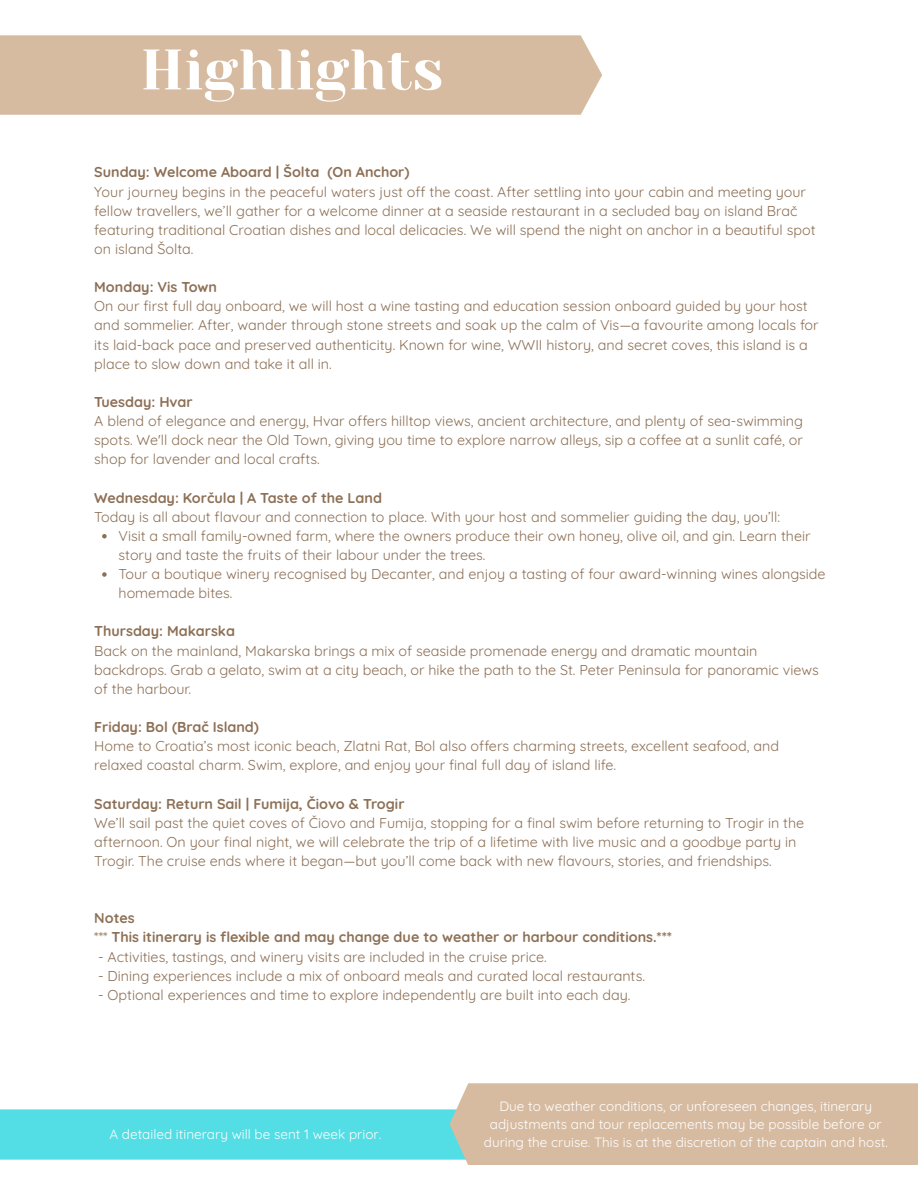
<style>
.page{position:relative;width:918px;height:1188px;background:#fff}
.page>*{position:absolute;margin:0;border:0;box-sizing:border-box;transform-origin:0 0}
.t1{font:57px "Yeseva One";color:#fff}
.t2{font:14.25px/19.2px "Quicksand";color:#8d7056}
.t3{font:700 14.25px "Quicksand";color:#8d7056}
.t4{font:13.5px/18px "Quicksand";color:#fff;text-align:center}
.s1{font-weight:400}
</style>
<div class="page">
<div style="left:0;top:35px;width:602px;height:80px;background:#d7bba1"></div>
<div style="left:0;top:1109px;width:450px;height:51px;background:#53dde4"></div>
<div style="left:450px;top:1083px;width:468px;height:82px;background:#d7bba1"></div>
<svg style="left:102px;top:534px;width:5px;height:5px"></svg>
<svg style="left:102px;top:572px;width:5px;height:5px"></svg>
<p class="t1" style="left:140px;top:37px;width:304px">Highlights</p>
<p class="t3" style="left:94px;top:163px;width:317px">Sunday: Welcome Aboard | Šolta (On Anchor)</p>
<p class="t2" style="left:94px;top:182px;width:723px">Your journey begins in the peaceful waters just off the coast. After settling into your cabin and meeting your fellow travellers, we’ll gather for a welcome dinner at a seaside restaurant in a secluded bay on island Brač featuring traditional Croatian dishes and local delicacies. We will spend the night on anchor in a beautiful spot on island Šolta.</p>
<p class="t3" style="left:94px;top:278px;width:124px">Monday: Vis Town</p>
<p class="t2" style="left:94px;top:296px;width:726px">On our first full day onboard, we will host a wine tasting and education session onboard guided by your host and sommelier. After, wander through stone streets and soak up the calm of Vis—a favourite among locals for its laid-back pace and preserved authenticity. Known for wine, WWII history, and secret coves, this island is a place to slow down and take it all in.</p>
<p class="t3" style="left:94px;top:393px;width:100px">Tuesday: Hvar</p>
<p class="t2" style="left:94px;top:411px;width:710px;text-align:justify">A blend of elegance and energy, Hvar offers hilltop views, ancient architecture, and plenty of sea-swimming spots. We'll dock near the Old Town, giving you time to explore narrow alleys, sip a coffee at a sunlit café, or shop for lavender and local crafts.</p>
<p class="t3" style="left:94px;top:488px;width:289px">Wednesday: Korčula | A Taste of the Land</p>
<p class="t2" style="left:94px;top:507px;width:687px">Today is all about flavour and connection to place. With your host and sommelier guiding the day, you’ll:</p>
<p class="t2" style="left:119px;top:526px;width:694px">Visit a small family-owned farm, where the owners produce their own honey, olive oil, and gin. Learn their story and taste the fruits of their labour under the trees.</p>
<p class="t2" style="left:119px;top:564px;width:709px">Tour a boutique winery recognised by Decanter, and enjoy a tasting of four award-winning wines alongside homemade bites.</p>
<p class="t3" style="left:94px;top:622px;width:142px">Thursday: Makarska</p>
<p class="t2" style="left:94px;top:641px;width:726px">Back on the mainland, Makarska brings a mix of seaside promenade energy and dramatic mountain backdrops. Grab a gelato, swim at a city beach, or hike the path to the St. Peter Peninsula for panoramic views of the harbour.</p>
<p class="t3" style="left:94px;top:718px;width:166px">Friday: Bol (Brač Island)</p>
<p class="t2" style="left:94px;top:736px;width:686px">Home to Croatia’s most iconic beach, Zlatni Rat, Bol also offers charming streets, excellent seafood, and relaxed coastal charm. Swim, explore, and enjoy your final full day of island life.</p>
<p class="t3" style="left:94px;top:794px;width:312px">Saturday: Return Sail | Fumija, Čiovo &amp; Trogir</p>
<p class="t2" style="left:94px;top:813px;width:712px">We’ll sail past the quiet coves of Čiovo and Fumija, stopping for a final swim before returning to Trogir in the afternoon. On your final night, we will celebrate the trip of a lifetime with live music and a goodbye party in<br>Trogir. The cruise ends where it began—but you’ll come back with new flavours, stories, and friendships.</p>
<p class="t3" style="left:94px;top:909px;width:42px">Notes</p>
<p class="t3" style="left:94px;top:928px;width:579px"><span class="s1">***</span> This itinerary is flexible and may change due to weather or harbour conditions.***</p>
<p class="t2" style="left:98px;top:947px;width:450px">- Activities, tastings, and winery visits are included in the cruise price.</p>
<p class="t2" style="left:98px;top:966px;width:548px">- Dining experiences include a mix of onboard meals and curated local restaurants.</p>
<p class="t2" style="left:98px;top:985px;width:534px">- Optional experiences and time to explore independently are built into each day.</p>
<p class="t4" style="left:110px;top:1125px;width:273px">A detailed itinerary will be sent 1 week prior.</p>
<h1 class="t4" style="left:484px;top:1097px;width:406px">Due to weather conditions, or unforeseen changes, itinerary adjustments and tour replacements may be possible before or during the cruise. This is at the discretion of the captain and host.</h1>
</div>
